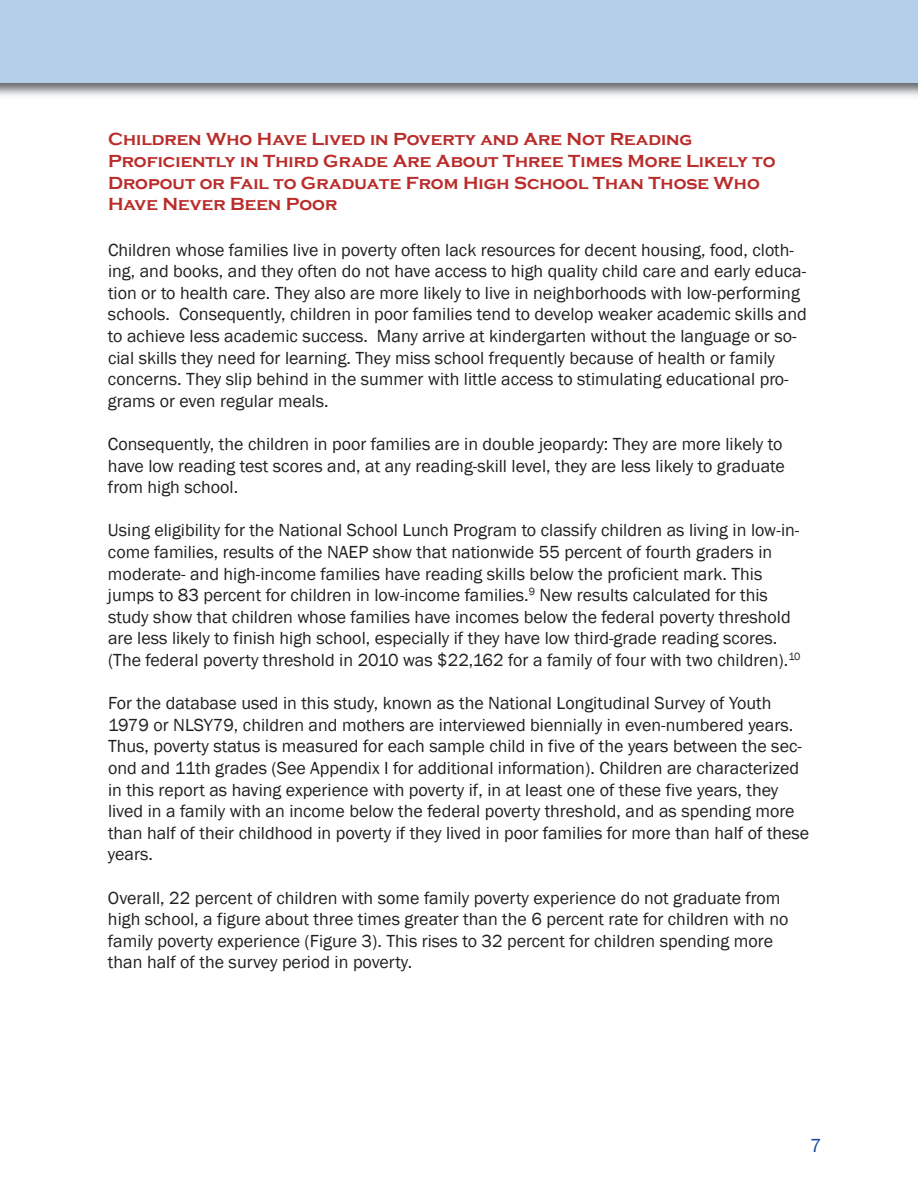
<style>
.page{position:relative;width:918px;height:1188px;background:#fff}
.page>*{position:absolute;margin:0;border:0;box-sizing:border-box;transform-origin:0 0}
.t1{font:19.5px "Franklin Gothic";color:#1a489e}
.t2{font:18px/21.6px "Franklin Gothic";color:#231f20}
.t3{font:700 18px/21.6px "Copperplate Gothic";color:#b92c2a}
</style>
<div class="page">
<div style="left:0;top:0;width:918px;height:83px;background:#b5cfea"></div>
<p class="t3" style="left:108px;top:129px;width:669px">Children Who Have Lived in Poverty and Are Not Reading Proficiently in Third Grade Are About Three Times More Likely to Dropout or Fail to Graduate From High School Than Those Who Have Never Been Poor</p>
<p class="t2" style="left:108px;top:239px;width:700px">Children whose families live in poverty often lack resources for decent housing, food, cloth&shy;ing, and books, and they often do not have access to high quality child care and early educa&shy;tion or to health care. They also are more likely to live in neighborhoods with low-performing schools. Consequently, children in poor families tend to develop weaker academic skills and to achieve less academic success. Many arrive at kindergarten without the language or so&shy;cial skills they need for learning. They miss school frequently because of health or family concerns. They slip behind in the summer with little access to stimulating educational pro&shy;grams or even regular meals.</p>
<p class="t2" style="left:108px;top:433px;width:678px">Consequently, the children in poor families are in double jeopardy: They are more likely to have low reading test scores and, at any reading-skill level, they are less likely to graduate from high school.</p>
<p class="t2" style="left:108px;top:519px;width:694px">Using eligibility for the National School Lunch Program to classify children as living in low-in&shy;come families, results of the NAEP show that nationwide 55 percent of fourth graders in moderate- and high-income families have reading skills below the proficient mark. This jumps to 83 percent for children in low-income families.<sup>9</sup> New results calculated for this study show that children whose families have incomes below the federal poverty threshold are less likely to finish high school, especially if they have low third-grade reading scores. (The federal poverty threshold in 2010 was $22,162 for a family of four with two children).<sup>10</sup></p>
<p class="t2" style="left:108px;top:692px;width:703px">For the database used in this study, known as the National Longitudinal Survey of Youth 1979 or NLSY79, children and mothers are interviewed biennially in even-numbered years.<br>Thus, poverty status is measured for each sample child in five of the years between the sec&shy;ond and 11th grades (See Appendix I for additional information). Children are characterized in this report as having experience with poverty if, in at least one of these five years, they lived in a family with an income below the federal poverty threshold, and as spending more than half of their childhood in poverty if they lived in poor families for more than half of these years.</p>
<p class="t2" style="left:108px;top:887px;width:682px">Overall, 22 percent of children with some family poverty experience do not graduate from high school, a figure about three times greater than the 6 percent rate for children with no family poverty experience (Figure 3). This rises to 32 percent for children spending more than half of the survey period in poverty.</p>
<p class="t1" style="left:810px;top:1134px;width:13px">7</p>
</div>
